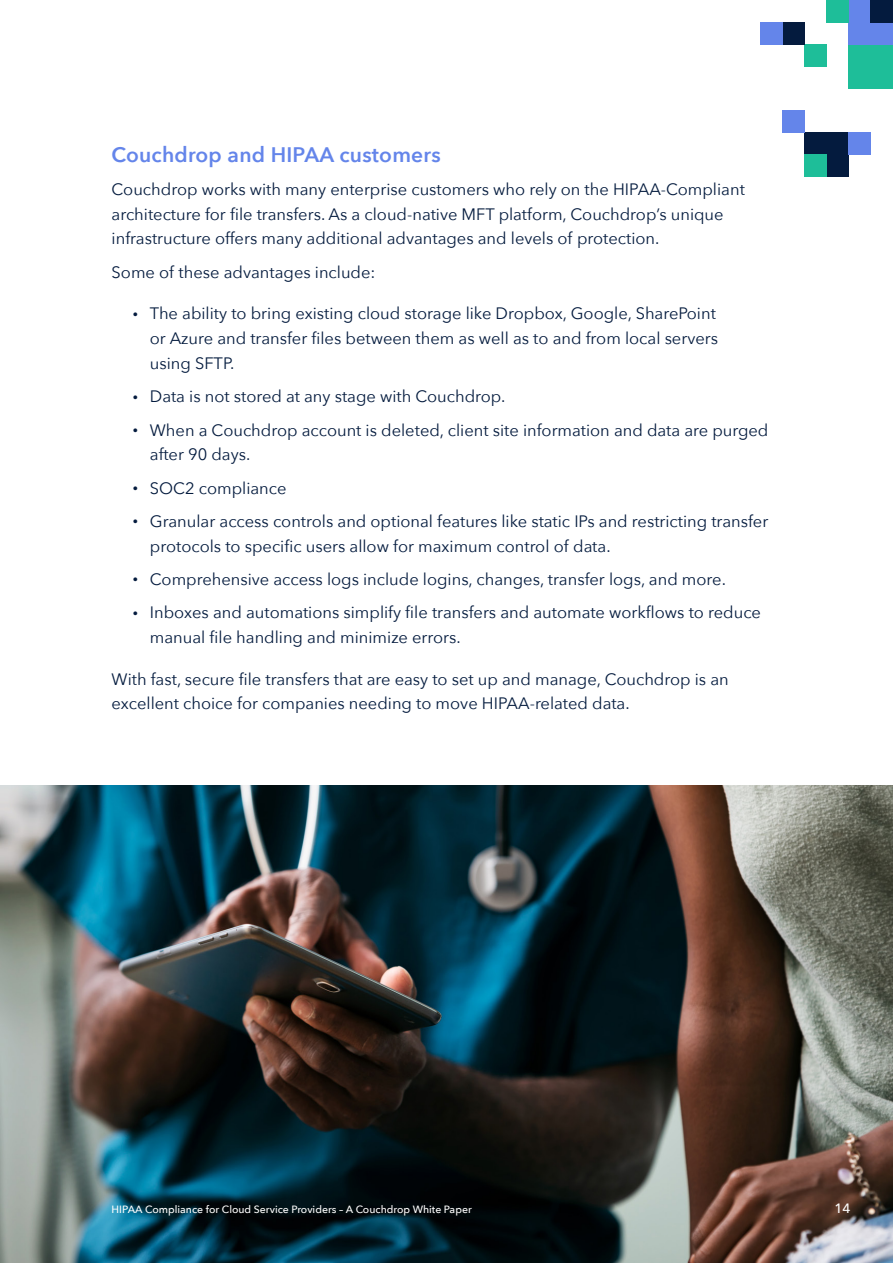
<style>
.page{position:relative;width:893px;height:1263px;background:#fff}
.page>*{position:absolute;margin:0;border:0;box-sizing:border-box;transform-origin:0 0}
.t1{font:600 21px "Avenir Next";letter-spacing:.01em;color:#6485ea}
.t2{font:16.5px/24.8px "Avenir Next";color:#041b3e}
.t3{font:500 13.5px "Avenir Next";color:#fff}
.t4{font:500 10.5px "Avenir Next";color:#fff}
.s1{font-size:10.5px}
</style>
<div class="page">
<div style="left:849px;top:44px;width:44px;height:44px;background:#1ebe99"></div>
<div style="left:849px;top:0;width:44px;height:44px;background:#6485ea"></div>
<div style="left:804px;top:133px;width:45px;height:44px;background:#041b3e"></div>
<div style="left:871px;top:0;width:22px;height:22px;background:#041b3e"></div>
<div style="left:826px;top:0;width:23px;height:22px;background:#1ebe99"></div>
<div style="left:804px;top:44px;width:22px;height:22px;background:#1ebe99"></div>
<div style="left:804px;top:155px;width:22px;height:22px;background:#1ebe99"></div>
<div style="left:782px;top:111px;width:22px;height:22px;background:#6485ea"></div>
<div style="left:849px;top:133px;width:22px;height:22px;background:#6485ea"></div>
<div style="left:782px;top:22px;width:22px;height:22px;background:#041b3e"></div>
<div style="left:760px;top:22px;width:22px;height:22px;background:#6485ea"></div>
<img style="left:0;top:785px;width:893px;height:478px">
<p class="t1" style="left:112px;top:136px;width:331px">Couchdrop and HIPAA customers</p>
<p class="t2" style="left:112px;top:176px;width:635px">Couchdrop works with many enterprise customers who rely on the HIPAA-Compliant architecture for file transfers. As a cloud-native MFT platform, Couchdrop’s unique infrastructure offers many additional advantages and levels of protection.</p>
<p class="t2" style="left:112px;top:259px;width:265px">Some of these advantages include:</p>
<p class="t2" style="left:150px;top:301px;width:570px;text-indent:-17px"><span class="s1">•</span> The ability to bring existing cloud storage like Dropbox, Google, SharePoint or Azure and transfer files between them as well as to and from local servers using SFTP.</p>
<p class="t2" style="left:133px;top:383px;width:374px"><span class="s1">•</span> Data is not stored at any stage with Couchdrop.</p>
<p class="t2" style="left:150px;top:417px;width:620px;text-indent:-17px"><span class="s1">•</span> When a Couchdrop account is deleted, client site information and data are purged after 90 days.</p>
<p class="t2" style="left:133px;top:475px;width:155px"><span class="s1">•</span> SOC2 compliance</p>
<p class="t2" style="left:150px;top:508px;width:620px;text-indent:-17px"><span class="s1">•</span> Granular access controls and optional features like static IPs and restricting transfer protocols to specific users allow for maximum control of data.</p>
<p class="t2" style="left:133px;top:566px;width:595px"><span class="s1">•</span> Comprehensive access logs include logins, changes, transfer logs, and more.</p>
<p class="t2" style="left:150px;top:599px;width:613px;text-indent:-17px"><span class="s1">•</span> Inboxes and automations simplify file transfers and automate workflows to reduce manual file handling and minimize errors.</p>
<p class="t2" style="left:112px;top:666px;width:619px">With fast, secure file transfers that are easy to set up and manage, Couchdrop is an excellent choice for companies needing to move HIPAA-related data.</p>
<p class="t4" style="left:112px;top:1200px;width:362px">HIPAA Compliance for Cloud Service Providers – A Couchdrop White Paper</p>
<p class="t3" style="left:834px;top:1197px;width:18px">14</p>
</div>
